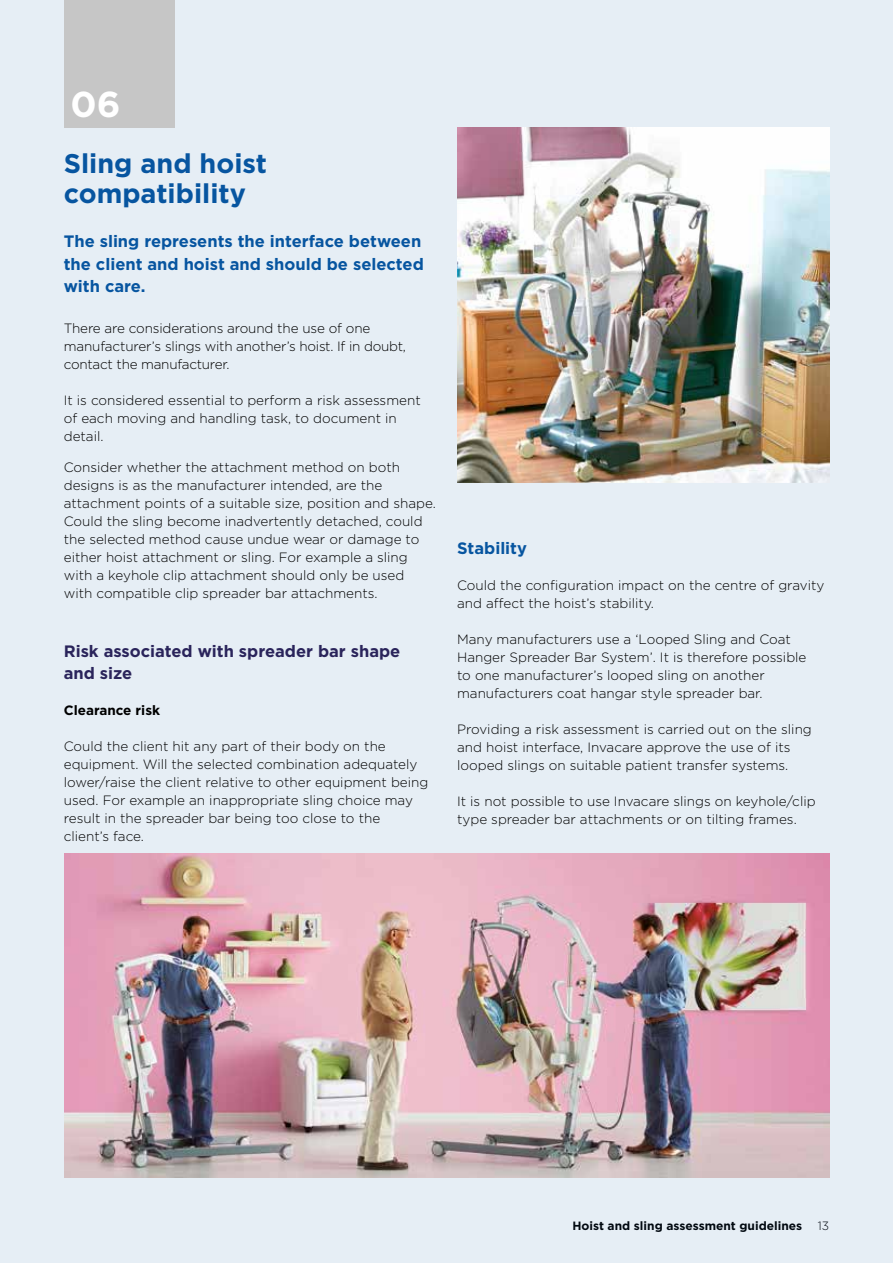
<style>
.page{position:relative;width:893px;height:1263px;background:#e6eef5}
.page>*{position:absolute;margin:0;border:0;box-sizing:border-box;transform-origin:0 0}
.t1{font:700 36px "Gotham";color:#fff}
.t2{font:700 27px/30px "Gotham";color:#0755a0}
.t3{font:700 16.5px/22.5px "Gotham";color:#0755a0}
.t4{font:700 16.5px/22.5px "Gotham";color:#2a245b}
.t5{font:300 13.5px/18px "Gotham";color:#000}
.t6{font:300 13.5px/18px "Gotham";letter-spacing:-.02em;color:#000}
.t7{font:700 13.5px "Gotham";color:#000}
.t8{font:700 12px "Gotham";color:#000}
.t9{font:300 12px "Gotham";color:#000}
</style>
<div class="page">
<hr style="left:0;top:0;width:1px;height:1263px;background:#0755a0">
<div style="left:64px;top:0;width:110px;height:128px;background:#c6c6c6"></div>
<img style="left:64px;top:853px;width:766px;height:325px">
<img style="left:457px;top:128px;width:372px;height:355px">
<h1 class="t1" style="left:71px;top:80px;width:52px">06</h1>
<h2 class="t2" style="left:64px;top:149px;width:205px">Sling and hoist compatibility</h2>
<p class="t3" style="left:64px;top:230px;width:362px">The sling represents the interface between the client and hoist and should be selected with care.</p>
<p class="t6" style="left:64px;top:318px;width:344px">There are considerations around the use of one manufacturer’s slings with another’s hoist. If in doubt, contact the manufacturer.</p>
<p class="t5" style="left:64px;top:390px;width:358px">It is considered essential to perform a risk assessment of each moving and handling task, to document in detail.</p>
<p class="t5" style="left:64px;top:458px;width:374px">Consider whether the attachment method on both designs is as the manufacturer intended, are the attachment points of a suitable size, position and shape.<br>Could the sling become inadvertently detached, could the selected method cause undue wear or damage to either hoist attachment or sling. For example a sling with a keyhole clip attachment should only be used with compatible clip spreader bar attachments.</p>
<p class="t4" style="left:64px;top:639px;width:338px">Risk associated with spreader bar shape and size</p>
<p class="t7" style="left:64px;top:701px;width:98px">Clearance risk</p>
<p class="t5" style="left:64px;top:737px;width:366px">Could the client hit any part of their body on the equipment. Will the selected combination adequately lower/raise the client relative to other equipment being used. For example an inappropriate sling choice may result in the spreader bar being too close to the client’s face.</p>
<p class="t3" style="left:457px;top:537px;width:71px">Stability</p>
<p class="t5" style="left:457px;top:576px;width:369px">Could the configuration impact on the centre of gravity and affect the hoist’s stability.</p>
<p class="t5" style="left:457px;top:630px;width:351px">Many manufacturers use a ‘Looped Sling and Coat Hanger Spreader Bar System’. It is therefore possible to one manufacturer’s looped sling on another manufacturers coat hangar style spreader bar.</p>
<p class="t5" style="left:457px;top:720px;width:356px">Providing a risk assessment is carried out on the sling and hoist interface, Invacare approve the use of its looped slings on suitable patient transfer systems.</p>
<p class="t5" style="left:457px;top:792px;width:360px">It is not possible to use Invacare slings on keyhole/clip type spreader bar attachments or on tilting frames.</p>
<p class="t8" style="left:572px;top:1218px;width:231px">Hoist and sling assessment guidelines</p>
<p class="t9" style="left:818px;top:1218px;width:13px">13</p>
</div>
